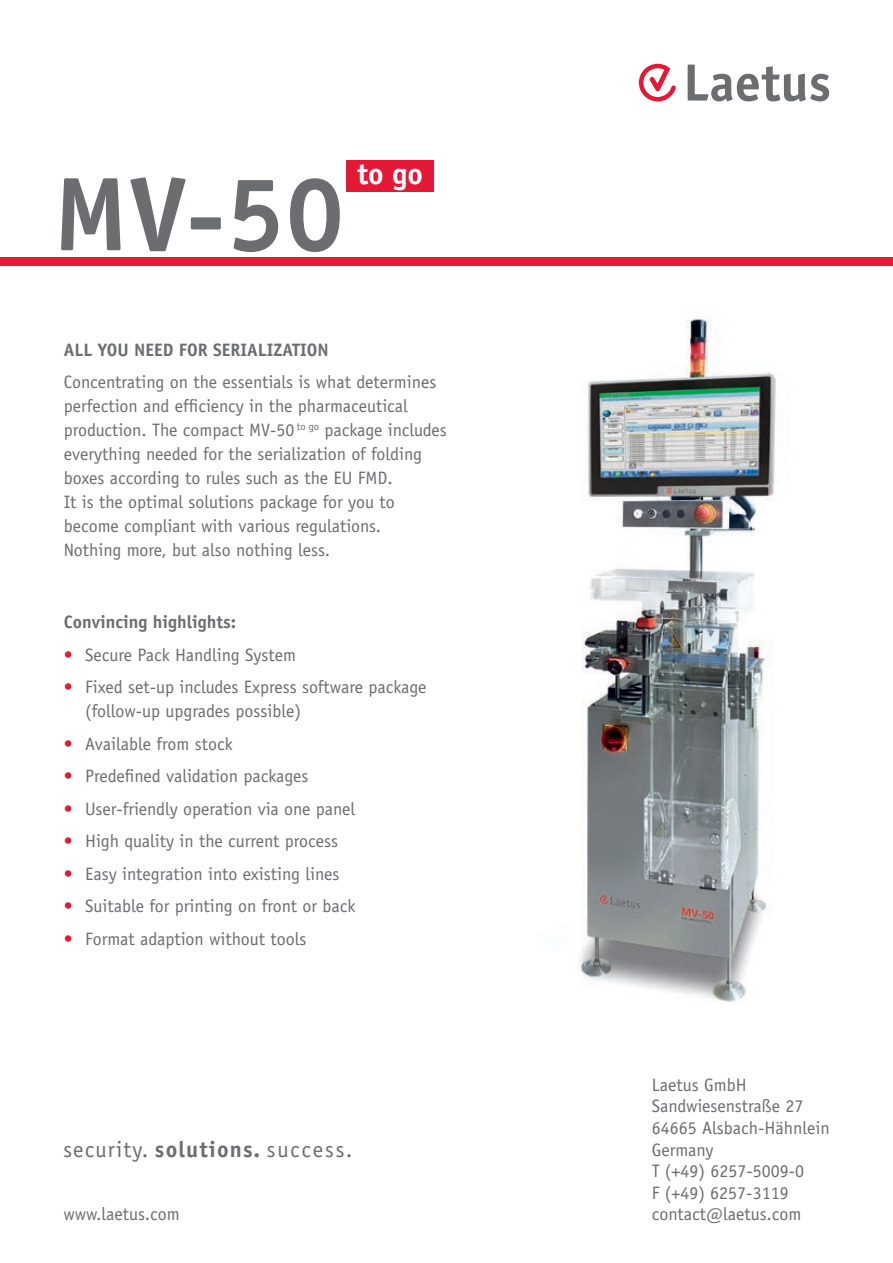
<style>
.page{position:relative;width:893px;height:1263px;background:#fff}
.page>*{position:absolute;margin:0;border:0;box-sizing:border-box;transform-origin:0 0}
.t1{font:700 105px "Officina Sans";color:#6c6d70}
.t2{font:700 30px "Officina Sans";color:#fff}
.t3{font:22.5px "Officina Sans";letter-spacing:.05em;color:#6c6d70}
.t4{font:18px/24px "Officina Sans";color:#6c6d70}
.t5{font:700 18px "Officina Sans";color:#6c6d70}
.s1{color:#e51836}
.s2{font-weight:700}
</style>
<div class="page">
<svg style="left:688px;top:65px;width:141px;height:36px"></svg>
<svg style="left:639px;top:64px;width:37px;height:38px"></svg>
<img style="left:579px;top:318px;width:197px;height:685px">
<div style="left:0;top:258px;width:893px;height:8px;background:#e51836"></div>
<div style="left:346px;top:161px;width:88px;height:31px;background:#e51836"></div>
<h1 class="t1" style="left:54px;top:149px;width:292px">MV-50</h1>
<h2 class="t2" style="left:357px;top:155px;width:68px">to go</h2>
<p class="t5" style="left:64px;top:338px;width:267px">ALL YOU NEED FOR SERIALIZATION</p>
<p class="t4" style="left:64px;top:370px;width:385px">Concentrating on the essentials is what determines perfection and efficiency in the pharmaceutical production. The compact MV-50 <sup>to</sup> <sup>go</sup> package includes everything needed for the serialization of folding boxes according to rules such as the EU FMD.<br>It is the optimal solutions package for you to become compliant with various regulations.<br>Nothing more, but also nothing less.</p>
<p class="t5" style="left:64px;top:611px;width:174px">Convincing highlights:</p>
<p class="t4" style="left:64px;top:643px;width:234px"><span class="s1">•</span> Secure Pack Handling System</p>
<p class="t4" style="left:85px;top:675px;width:343px;text-indent:-21px"><span class="s1">•</span> Fixed set-up includes Express software package (follow-up upgrades possible)</p>
<p class="t4" style="left:64px;top:732px;width:170px"><span class="s1">•</span> Available from stock</p>
<p class="t4" style="left:64px;top:764px;width:246px"><span class="s1">•</span> Predefined validation packages</p>
<p class="t4" style="left:64px;top:797px;width:293px"><span class="s1">•</span> User-friendly operation via one panel</p>
<p class="t4" style="left:64px;top:829px;width:276px"><span class="s1">•</span> High quality in the current process</p>
<p class="t4" style="left:64px;top:862px;width:277px"><span class="s1">•</span> Easy integration into existing lines</p>
<p class="t4" style="left:64px;top:894px;width:293px"><span class="s1">•</span> Suitable for printing on front or back</p>
<p class="t4" style="left:64px;top:927px;width:244px"><span class="s1">•</span> Format adaption without tools</p>
<p class="t3" style="left:63px;top:1136px;width:291px">security. <span class="s2">solutions.</span> success.</p>
<p class="t4" style="left:652px;top:1074px;width:180px;line-height:21.6px">Laetus GmbH<br>Sandwiesenstraße 27<br>64665 Alsbach-Hähnlein<br>Germany<br>T (+49) 6257-5009-0<br>F (+49) 6257-3119</p>
<p class="t4" style="left:63px;top:1202px;width:118px">www.laetus.com</p>
<p class="t4" style="left:652px;top:1202px;width:151px">contact@laetus.com</p>
</div>
